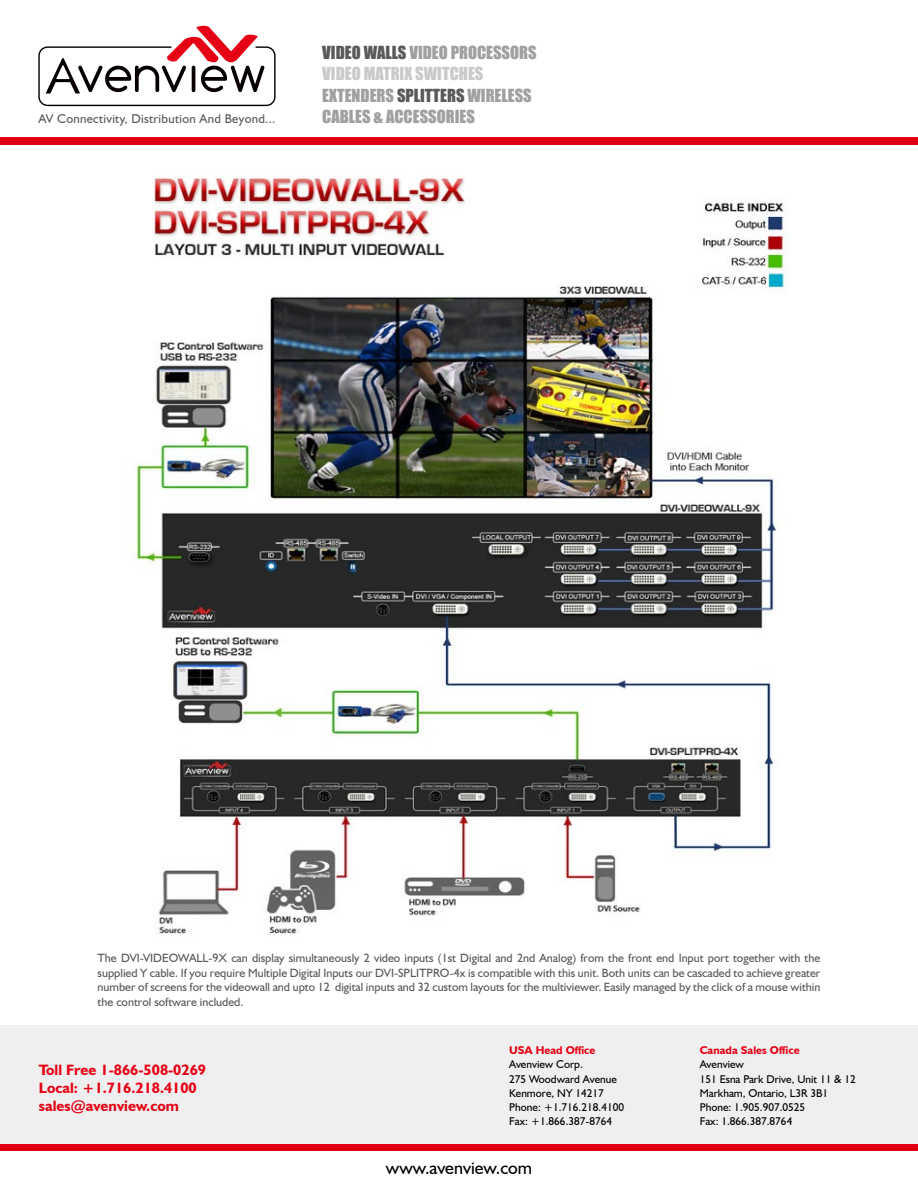
<style>
.page{position:relative;width:918px;height:1188px;background:#fff}
.page>*{position:absolute;margin:0;border:0;box-sizing:border-box;transform-origin:0 0}
.t1{font:18px "Humanist 521 BT";color:#000}
.t2{font:16.5px/21.5px "Impact";color:#9fa0a0}
.t3{font:700 15px/18px "Humanist 521 BT";color:#e60013}
.t4{font:12.75px "Humanist 521 BT";letter-spacing:.02em;color:#5a5858}
.t5{font:12px/14.4px "Humanist 521 BT";color:#595757;text-align:justify}
.t6{font:11.25px "Humanist 521 BT";color:#000}
.t7{font:700 11.25px "Humanist 521 BT";color:#e60013}
.s1{color:#5a5858}
.s2{color:#cacacb}
</style>
<div class="page">
<div style="left:0;top:1025px;width:918px;height:121px;background:#efeff0"></div>
<div style="left:0;top:1145px;width:918px;height:6px;background:#e00012"></div>
<svg style="left:38px;top:26px;width:238px;height:80px"></svg>
<div style="left:0;top:138px;width:918px;height:6px;background:#e20012"></div>
<img style="left:136px;top:176px;width:652px;height:758px">
<h2 class="t2" style="left:322px;top:41px;width:216px"><span class="s1">VIDEO WALLS</span> VIDEO PROCESSORS<br><span class="s2">VIDEO MATRIX SWITCHES<br></span>EXTENDERS <span class="s1">SPLITTERS</span> WIRELESS</h2>
<p class="t4" style="left:38px;top:111px;width:238px">AV Connectivity, Distribution And Beyond...</p>
<h2 class="t2" style="left:322px;top:105px;width:154px">CABLES &amp; ACCESSORIES</h2>
<p class="t5" style="left:98px;top:951px;width:724px">The DVI-VIDEOWALL-9X can display simultaneously 2 video inputs (1st Digital and 2nd Analog) from the front end Input port together with the supplied Y cable. If you require Multiple Digital Inputs our DVI-SPLITPRO-4x is compatible with this unit. Both units can be cascaded to achieve greater number of screens for the videowall and upto 12 digital inputs and 32 custom layouts for the multiviewer. Easily managed by the click of a mouse within the control software included.</p>
<p class="t3" style="left:39px;top:1060px;width:169px">Toll Free 1-866-508-0269<br>Local: +1.716.218.4100 sales@avenview.com</p>
<p class="t7" style="left:509px;top:1043px;width:88px">USA Head Office</p>
<p class="t7" style="left:700px;top:1043px;width:101px">Canada Sales Office</p>
<p class="t6" style="left:509px;top:1058px;width:75px">Avenview Corp.</p>
<p class="t6" style="left:700px;top:1058px;width:46px">Avenview</p>
<p class="t6" style="left:509px;top:1072px;width:109px">275 Woodward Avenue</p>
<p class="t6" style="left:700px;top:1072px;width:158px">151 Esna Park Drive, Unit 11 &amp; 12</p>
<p class="t6" style="left:509px;top:1086px;width:96px">Kenmore, NY 14217</p>
<p class="t6" style="left:700px;top:1086px;width:130px">Markham, Ontario, L3R 3B1</p>
<p class="t6" style="left:509px;top:1100px;width:116px">Phone: +1.716.218.4100</p>
<p class="t6" style="left:700px;top:1100px;width:107px">Phone: 1.905.907.0525</p>
<p class="t6" style="left:509px;top:1115px;width:104px">Fax: +1.866.387-8764</p>
<p class="t6" style="left:700px;top:1115px;width:94px">Fax: 1.866.387.8764</p>
<h1 class="t1" style="left:386px;top:1157px;width:148px">www.avenview.com</h1>
</div>
